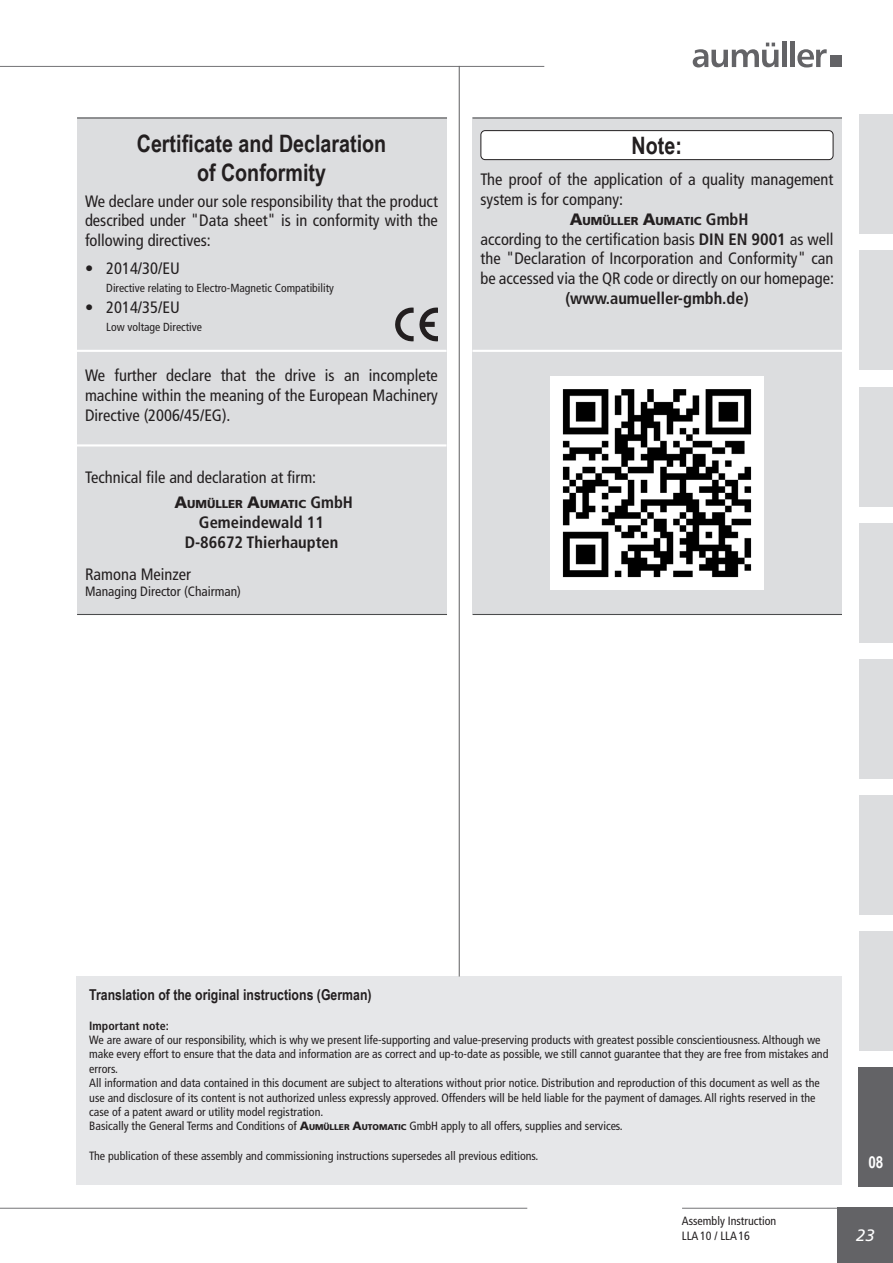
<style>
.page{position:relative;width:893px;height:1263px;background:#fff}
.page>*{position:absolute;margin:0;border:0;box-sizing:border-box;transform-origin:0 0}
.t1{font:700 24px/28.8px "Arial Narrow";color:#231f20;text-align:center}
.t2{font:condensed 16.5px/19.8px "Frutiger LT Std";color:#231f20;text-align:justify}
.t3{font:700 condensed 16.5px/19.8px "Frutiger LT Std";color:#231f20;text-align:center}
.t4{font:italic 16.5px "Frutiger LT Std";color:#fff}
.Kapitelzahlen_CB{font:700 16.5px "Arial Narrow";color:#fff}
.t5{font:700 15px "Arial Narrow";color:#231f20}
.t6{font:condensed 13.5px "Frutiger LT Std";color:#231f20}
.t7{font:condensed 12px/14.4px "Frutiger LT Std";color:#231f20}
.t8{font:condensed 11.7px "Frutiger LT Std";color:#231f20}
.t9{font:900 11.55px "Frutiger LT Std";color:#231f20}
.s1{font-size:16.5px}
.s2{font-weight:700;font-stretch:condensed;font-size:16.5px}
.s3{font-weight:700}
.s4{font-weight:900;font-stretch:normal}
.s5{font-weight:900;font-stretch:normal;font-size:8.4px}
</style>
<div class="page">
<div style="left:859px;top:251px;width:34px;height:119px;background:#dcdddf"></div>
<div style="left:859px;top:387px;width:34px;height:119px;background:#dcdddf"></div>
<div style="left:859px;top:523px;width:34px;height:119px;background:#dcdddf"></div>
<div style="left:859px;top:659px;width:34px;height:119px;background:#dcdddf"></div>
<div style="left:859px;top:795px;width:34px;height:119px;background:#dcdddf"></div>
<div style="left:859px;top:931px;width:34px;height:119px;background:#dcdddf"></div>
<div style="left:859px;top:115px;width:34px;height:119px;background:#dcdddf"></div>
<hr style="left:682px;top:1208px;width:211px;height:1px;background:#636366">
<hr style="left:0;top:1208px;width:527px;height:1px;background:#636366">
<div style="left:838px;top:1208px;width:55px;height:55px;background:#636366"></div>
<div style="left:77px;top:976px;width:765px;height:209px;background:#e6e7e9"></div>
<div style="left:77px;top:117px;width:369px;height:497px;background:#dcdddf"></div>
<div style="left:472px;top:117px;width:370px;height:497px;background:#dcdddf"></div>
<hr style="left:459px;top:66px;width:1px;height:910px;background:#4b4c4d">
<hr style="left:473px;top:350px;width:369px;height:2px;background:#fff">
<hr style="left:77px;top:350px;width:369px;height:2px;background:#fff">
<hr style="left:473px;top:614px;width:369px;height:1px;background:#4b4c4d">
<hr style="left:473px;top:117px;width:369px;height:2px;background:#4b4c4d">
<hr style="left:77px;top:614px;width:370px;height:1px;background:#4b4c4d">
<hr style="left:77px;top:117px;width:370px;height:2px;background:#4b4c4d">
<div style="left:481px;top:131px;width:352px;height:29px;background:#fff;border-radius:4px"></div>
<div style="left:480px;top:130px;width:353px;height:30px;border:1px solid #231f20;border-radius:4px"></div>
<hr style="left:77px;top:444px;width:369px;height:2px;background:#fff">
<svg style="left:395px;top:308px;width:43px;height:34px"></svg>
<img style="left:551px;top:377px;width:212px;height:212px">
<hr style="left:0;top:66px;width:544px;height:1px;background:#636366">
<svg style="left:693px;top:43px;width:85px;height:24px"></svg>
<div style="left:782px;top:41px;width:5px;height:26px;background:#636366"></div>
<div style="left:790px;top:41px;width:5px;height:26px;background:#636366"></div>
<svg style="left:797px;top:49px;width:30px;height:18px"></svg>
<div style="left:830px;top:56px;width:12px;height:11px;background:#636366"></div>
<div style="left:859px;top:1068px;width:34px;height:119px;background:#636366"></div>
<p class="t1" style="left:137px;top:128px;width:251px">Certificate and Declaration of Conformity</p>
<p class="t2" style="left:85px;top:191px;width:354px">We declare under our sole responsibility that the product described under "Data sheet" is in conformity with the following directives:</p>
<p class="t2" style="left:85px;top:258px;width:96px">• 2014/30/EU</p>
<p class="t8" style="left:106px;top:281px;width:229px">Directive relating to Electro-Magnetic Compatibility</p>
<p class="t2" style="left:85px;top:298px;width:96px">• 2014/35/EU</p>
<p class="t8" style="left:106px;top:321px;width:97px">Low voltage Directive</p>
<p class="t2" style="left:85px;top:366px;width:354px">We further declare that the drive is an incomplete machine within the meaning of the European Machinery Directive (2006/45/EG).</p>
<p class="t2" style="left:85px;top:467px;width:233px">Technical file and declaration at firm:</p>
<p class="t9" style="left:174px;top:497px;width:180px"><span class="s1">A</span>UMÜLLER <span class="s1">A</span>UMATIC <span class="s2">GmbH</span></p>
<p class="t3" style="left:185px;top:513px;width:155px">Gemeindewald 11<br>D-86672 Thierhaupten</p>
<p class="t2" style="left:85px;top:564px;width:108px">Ramona Meinzer</p>
<p class="t6" style="left:85px;top:583px;width:157px">Managing Director (Chairman)</p>
<p class="t1" style="left:632px;top:130px;width:52px">Note:</p>
<p class="t2" style="left:480px;top:170px;width:354px">The proof of the application of a quality management system is for company:</p>
<p class="t9" style="left:570px;top:214px;width:180px"><span class="s1">A</span>UMÜLLER <span class="s1">A</span>UMATIC <span class="s2">GmbH</span></p>
<p class="t2" style="left:480px;top:229px;width:355px;text-align:center">according to the certification basis <span class="s3">DIN EN 9001</span> as well the "Declaration of Incorporation and Conformity" can be accessed via the QR code or directly on our homepage: <span class="s3">(www.aumueller-gmbh.de)</span></p>
<p class="t5" style="left:89px;top:983px;width:284px">Translation of the original instructions (German)</p>
<p class="t7" style="left:89px;top:1018px;width:741px"><span class="s3">Important note:<br></span>We are aware of our responsibility, which is why we present life-supporting and value-preserving products with greatest possible conscientiousness. Although we make every effort to ensure that the data and information are as correct and up-to-date as possible, we still cannot guarantee that they are free from mistakes and errors.<br>All information and data contained in this document are subject to alterations without prior notice. Distribution and reproduction of this document as well as the use and disclosure of its content is not authorized unless expressly approved. Offenders will be held liable for the payment of damages. All rights reserved in the case of a patent award or utility model registration.<br>Basically the General Terms and Conditions of <span class="s4">A</span><span class="s5">UMÜLLER</span> <span class="s4">A</span><span class="s5">UTOMATIC</span> GmbH apply to all offers, supplies and services.</p>
<p class="t7" style="left:89px;top:1148px;width:451px">The publication of these assembly and commissioning instructions supersedes all previous editions.</p>
<p class="t7" style="left:682px;top:1214px;width:96px">Assembly Instruction<br>LLA10 / LLA16</p>
<p class="Kapitelzahlen_CB" style="left:868px;top:1149px;width:17px">08</p>
<h2 class="t4" style="left:856px;top:1226px;width:20px">23</h2>
</div>
